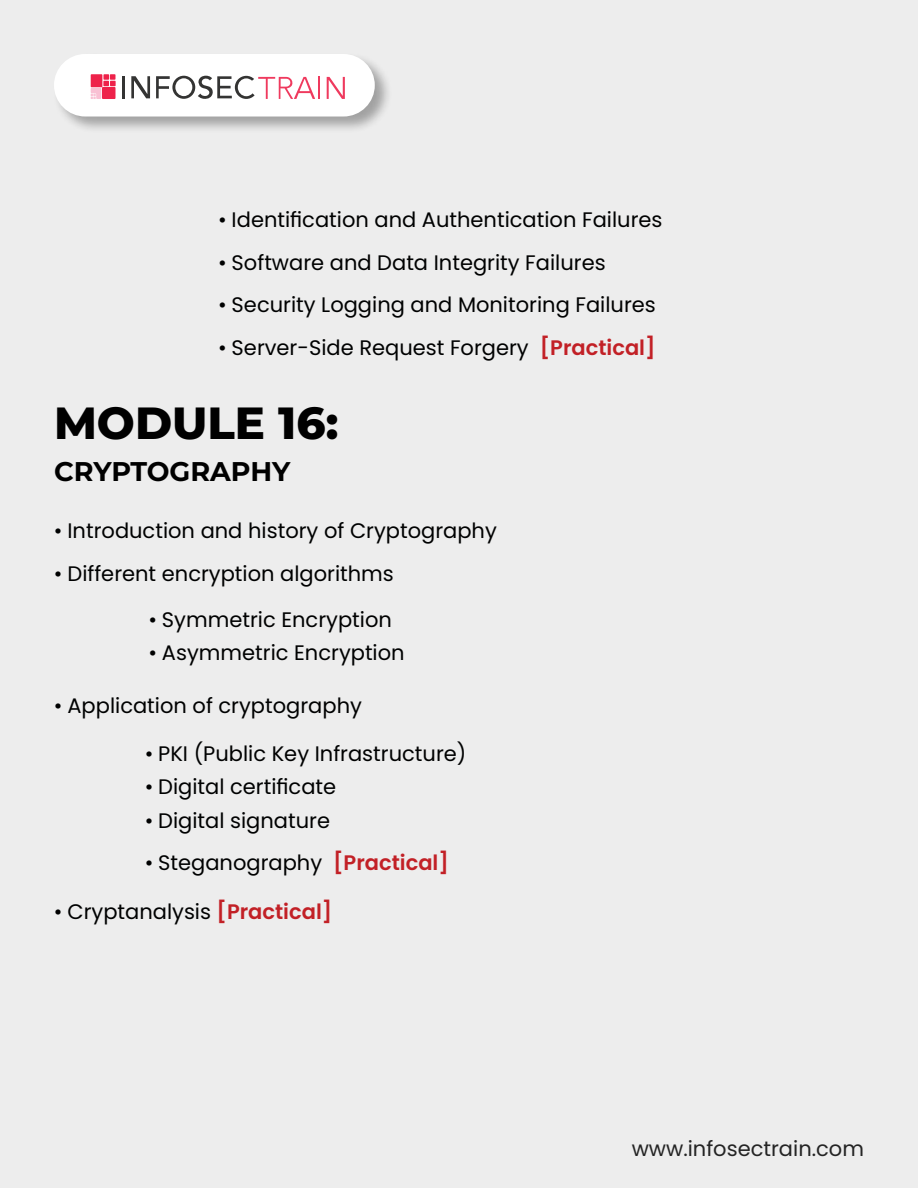
<style>
.page{position:relative;width:918px;height:1188px;background:#ededed}
.page>*{position:absolute;margin:0;border:0;box-sizing:border-box;transform-origin:0 0}
.t1{font:800 45px "Montserrat";color:#000}
.t2{font:700 27px "Montserrat";color:#000}
.t3{font:21px "Poppins";color:#000101}
.t4{font:21px "Poppins";color:#242424}
.s1{font-weight:600;color:#c22026}
</style>
<div class="page">
<div style="left:53px;top:52px;width:339px;height:82px;background:#000;opacity:.32"></div>
<div style="left:54px;top:54px;width:321px;height:63px;background:#fff;border-radius:31px"></div>
<svg style="left:91px;top:74px;width:25px;height:25px"></svg>
<hr style="left:123px;top:76px;width:2px;height:22px;background:#343433">
<svg style="left:131px;top:76px;width:19px;height:22px"></svg>
<svg style="left:156px;top:76px;width:159px;height:23px"></svg>
<hr style="left:318px;top:77px;width:2px;height:22px;background:#ef3a5e">
<svg style="left:327px;top:77px;width:18px;height:22px"></svg>
<p class="t3" style="left:218px;top:207px;width:446px">• Identification and Authentication Failures</p>
<p class="t3" style="left:218px;top:250px;width:389px">• Software and Data Integrity Failures</p>
<p class="t3" style="left:218px;top:293px;width:439px">• Security Logging and Monitoring Failures</p>
<p class="t3" style="left:218px;top:335px;width:439px">• Server-Side Request Forgery <span class="s1">[Practical]</span></p>
<h1 class="t1" style="left:54px;top:393px;width:286px">MODULE 16:</h1>
<p class="t2" style="left:54px;top:454px;width:238px">CRYPTOGRAPHY</p>
<p class="t3" style="left:54px;top:519px;width:444px">• Introduction and history of Cryptography</p>
<p class="t3" style="left:54px;top:561px;width:341px">• Different encryption algorithms</p>
<p class="t3" style="left:148px;top:607px;width:245px">• Symmetric Encryption</p>
<p class="t3" style="left:148px;top:641px;width:258px">• Asymmetric Encryption</p>
<p class="t3" style="left:54px;top:694px;width:309px">• Application of cryptography</p>
<p class="t3" style="left:145px;top:741px;width:323px">• PKI (Public Key Infrastructure)</p>
<p class="t3" style="left:145px;top:775px;width:193px">• Digital certificate</p>
<p class="t3" style="left:145px;top:808px;width:187px">• Digital signature</p>
<p class="t3" style="left:145px;top:851px;width:306px">• Steganography <span class="s1">[Practical]</span></p>
<p class="t3" style="left:54px;top:899px;width:280px">• Cryptanalysis <span class="s1">[Practical]</span></p>
<p class="t4" style="left:632px;top:1137px;width:234px">www.infosectrain.com</p>
</div>
